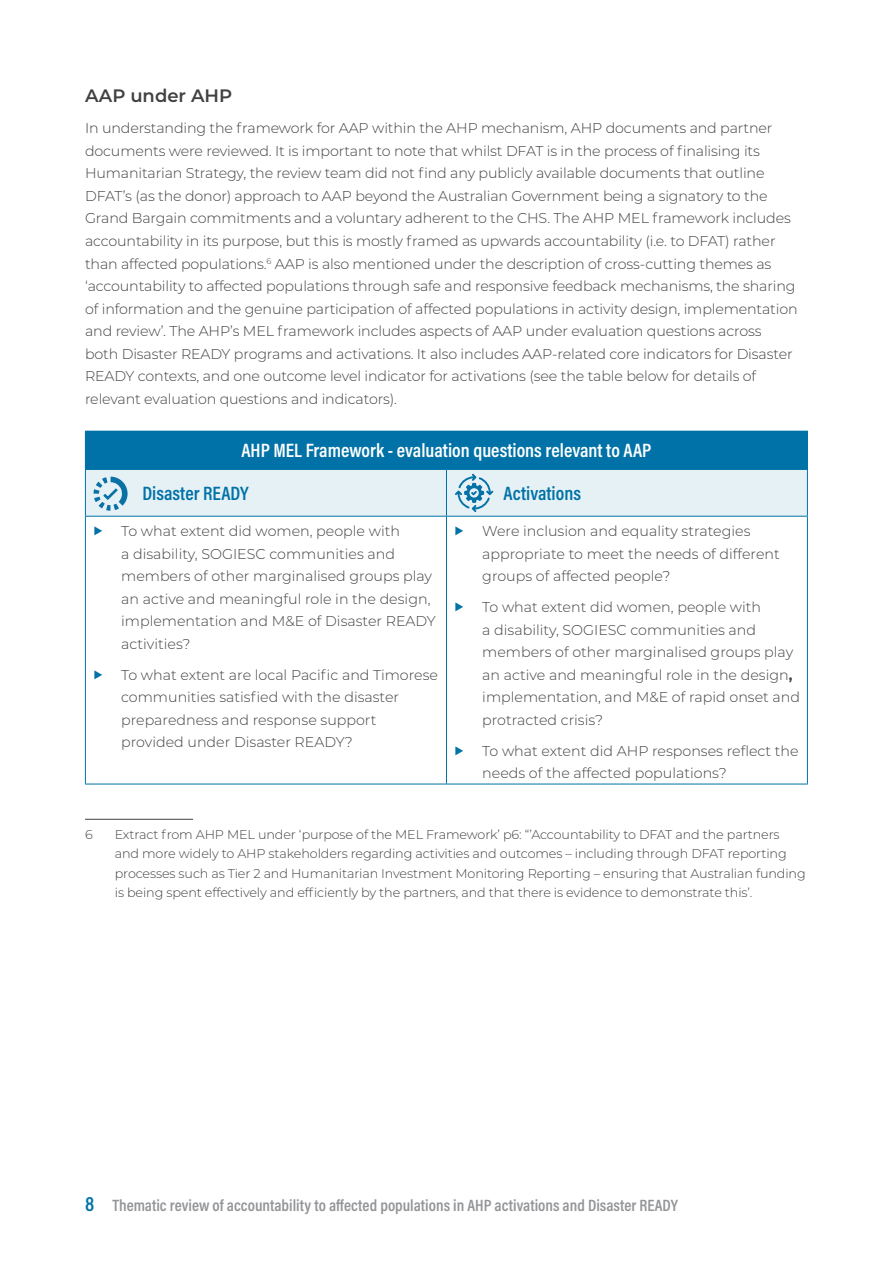
<style>
.page{position:relative;width:893px;height:1263px;background:#fff}
.page>*{position:absolute;margin:0;border:0;box-sizing:border-box;transform-origin:0 0}
.t1{font:600 19.5px "Acumin Pro Cond";color:#fff}
.t2{font:600 19.5px "Acumin Pro Cond";color:#0072a7}
.t3{font:600 18px "Montserrat";color:#414042}
.t4{font:600 16.5px "Acumin Pro Cond";color:#939598}
.t5{font:300 14.25px/22.5px "Montserrat";letter-spacing:-.01em;color:#414042}
.t6{font:300 12.75px/19.5px "Montserrat";letter-spacing:-.01em;color:#414042}
.s1{font-weight:700}
.s2{font-size:21px;color:#0072a7}
</style>
<div class="page">
<div style="left:85px;top:431px;width:722px;height:38px;background:#0072a7"></div>
<hr style="left:446px;top:469px;width:362px;height:1px;background:#0072a7">
<hr style="left:85px;top:516px;width:361px;height:1px;background:#0072a7">
<hr style="left:446px;top:516px;width:362px;height:1px;background:#0072a7">
<hr style="left:446px;top:517px;width:1px;height:267px;background:#0072a7">
<hr style="left:85px;top:784px;width:361px;height:1px;background:#0072a7">
<hr style="left:446px;top:784px;width:362px;height:1px;background:#0072a7">
<hr style="left:807px;top:431px;width:1px;height:38px;background:#0072a7">
<hr style="left:807px;top:470px;width:1px;height:46px;background:#0072a7">
<hr style="left:85px;top:517px;width:1px;height:267px;background:#0072a7">
<hr style="left:807px;top:517px;width:1px;height:267px;background:#0072a7">
<hr style="left:85px;top:819px;width:108px;height:1px;background:#414042">
<svg style="left:85px;top:469px;width:722px;height:47px;background:#d9eaf1"></svg>
<p class="t3" style="left:85px;top:83px;width:149px">AAP under AHP</p>
<p class="t5" style="left:85px;top:117px;width:714px">In understanding the framework for AAP within the AHP mechanism, AHP documents and partner documents were reviewed. It is important to note that whilst DFAT is in the process of finalising its Humanitarian Strategy, the review team did not find any publicly available documents that outline DFAT’s (as the donor) approach to AAP beyond the Australian Government being a signatory to the Grand Bargain commitments and a voluntary adherent to the CHS. The AHP MEL framework includes accountability in its purpose, but this is mostly framed as upwards accountability (i.e. to DFAT) rather than affected populations.<sup>6</sup> AAP is also mentioned under the description of cross-cutting themes as ‘accountability to affected populations through safe and responsive feedback mechanisms, the sharing of information and the genuine participation of affected populations in activity design, implementation and review’. The AHP’s MEL framework includes aspects of AAP under evaluation questions across both Disaster READY programs and activations. It also includes AAP-related core indicators for Disaster READY contexts, and one outcome level indicator for activations (see the table below for details of relevant evaluation questions and indicators).</p>
<h1 class="t1" style="left:242px;top:438px;width:411px">AHP MEL Framework - evaluation questions relevant to AAP</h1>
<h1 class="t2" style="left:142px;top:480px;width:108px">Disaster READY</h1>
<h1 class="t2" style="left:503px;top:480px;width:79px">Activations</h1>
<p class="t5" style="left:121px;top:519px;width:316px">To what extent did women, people with<br>a disability, SOGIESC communities and members of other marginalised groups play an active and meaningful role in the design, implementation and M&amp;E of Disaster READY activities?</p>
<p class="t5" style="left:121px;top:663px;width:318px">To what extent are local Pacific and Timorese communities satisfied with the disaster preparedness and response support provided under Disaster READY?</p>
<p class="t5" style="left:482px;top:519px;width:299px">Were inclusion and equality strategies appropriate to meet the needs of different groups of affected people?</p>
<p class="t5" style="left:482px;top:595px;width:319px">To what extent did women, people with<br>a disability, SOGIESC communities and members of other marginalised groups play an active and meaningful role in the design<span class="s1">, </span>implementation, and M&amp;E of rapid onset and protracted crisis?</p>
<p class="t5" style="left:482px;top:739px;width:318px">To what extent did AHP responses reflect the needs of the affected populations?</p>
<p class="t6" style="left:85px;top:824px;width:9px">6</p>
<p class="t6" style="left:115px;top:824px;width:692px">Extract from AHP MEL under ‘purpose of the MEL Framework’ p6: “’Accountability to DFAT and the partners and more widely to AHP stakeholders regarding activities and outcomes – including through DFAT reporting processes such as Tier 2 and Humanitarian Investment Monitoring Reporting – ensuring that Australian funding is being spent effectively and efficiently by the partners, and that there is evidence to demonstrate this’.</p>
<p class="t4" style="left:85px;top:1194px;width:594px"><span class="s2">8</span> Thematic review of accountability to affected populations in AHP activations and Disaster READY</p>
</div>
